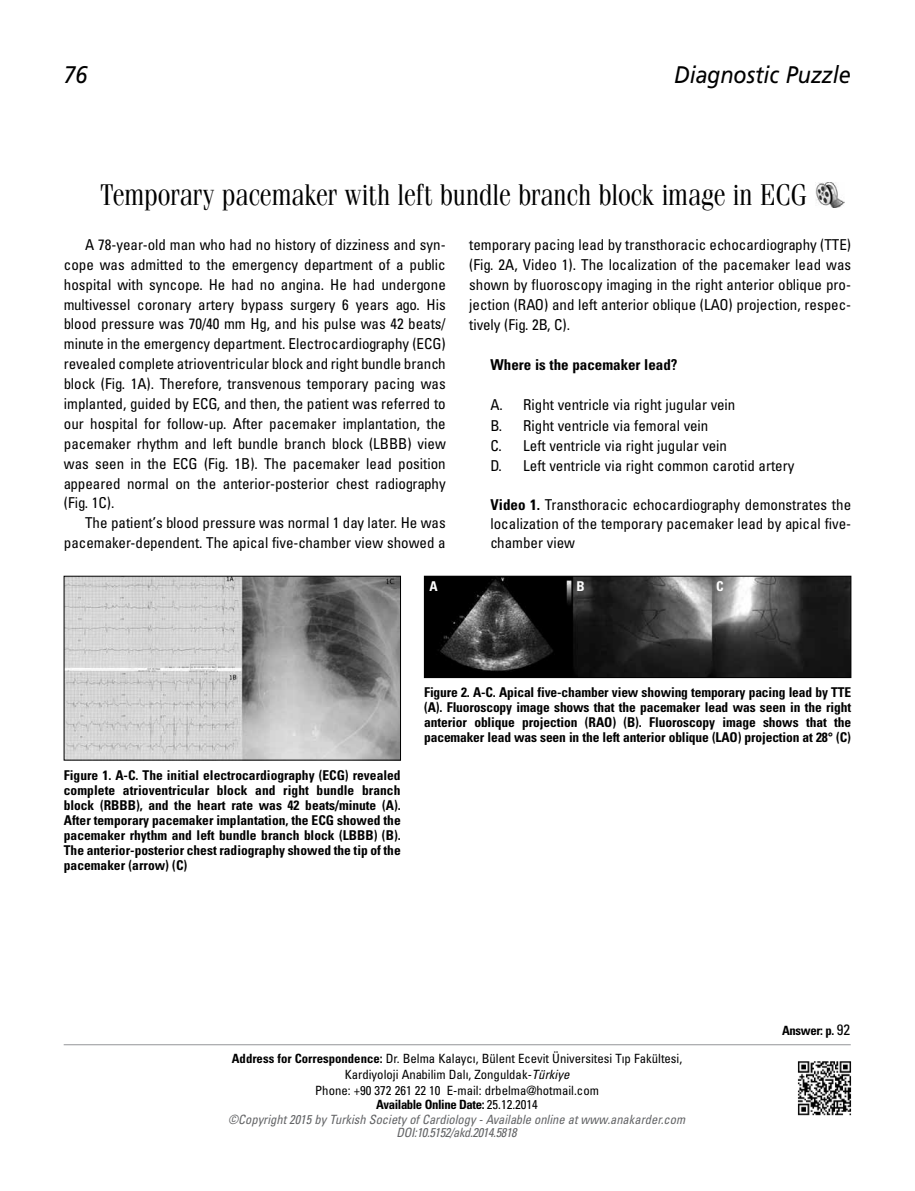
<style>
.page{position:relative;width:915px;height:1191px;background:#fff}
.page>*{position:absolute;margin:0;border:0;box-sizing:border-box;transform-origin:0 0}
.t1{font:30px "Fenice Tr";color:#000;scale:.85 1}
.t2{font:24px "Frutiger Italic Tr";color:#000;scale:.9 1}
.t3{font:15px/20px "Univers Condensed Tr";color:#000;text-align:justify}
.t4{font:15px "Univers Cond Bd Tr";color:#000}
.t5{font:13.5px/15px "Univers Cond Bd Tr";letter-spacing:-.01em;color:#000;text-align:justify}
.t6{font:13.5px "Univers Cond Bd Tr";color:#fff}
.t7{font:12.75px/15.6px "Univers Condensed Tr";color:#000;text-align:center}
.t8{font:12.75px/12.8px "Univers Cond Ita Tr";color:#636466;text-align:center}
.t9{font:12.75px "Univers Cond Bd Tr";letter-spacing:-.03em;color:#000}
.s1{font-family:"Univers Cond Bd Tr"}
.s2{font-family:"Univers Condensed Tr";font-size:15px}
.s3{font-family:"Univers Cond Ita Tr"}
.s4{font-family:"Univers Condensed Tr"}
</style>
<div class="page">
<img style="left:797px;top:1061px;width:55px;height:55px">
<hr style="left:64px;top:1044px;width:786px;height:1px;background:#939598">
<img style="left:815px;top:182px;width:29px;height:25px">
<img style="left:66px;top:578px;width:332px;height:180px">
<img style="left:426px;top:578px;width:422px;height:98px">
<div style="left:424px;top:576px;width:426px;height:102px;border:1px solid #000"></div>
<h2 class="t2" style="left:63px;top:61px;width:28px">76</h2>
<h2 class="t2" style="left:674px;top:61px;width:198px">Diagnostic Puzzle</h2>
<h1 class="t1" style="left:100px;top:176px;width:832px">Temporary pacemaker with left bundle branch block image in ECG</h1>
<p class="t3" style="left:64px;top:234px;width:383px;text-indent:21px">A 78-year-old man who had no history of dizziness and syn&shy;cope was admitted to the emergency department of a public hospital with syncope. He had no angina. He had undergone multivessel coronary artery bypass surgery 6 years ago. His blood pressure was 70/40 mm Hg, and his pulse was 42 beats/ minute in the emergency department. Electrocardiography (ECG) revealed complete atrioventricular block and right bundle branch block (Fig. 1A). Therefore, transvenous temporary pacing was implanted, guided by ECG, and then, the patient was referred to our hospital for follow-up. After pacemaker implantation, the pacemaker rhythm and left bundle branch block (LBBB) view was seen in the ECG (Fig. 1B). The pacemaker lead position appeared normal on the anterior-posterior chest radiography (Fig. 1C).</p>
<p class="t3" style="left:64px;top:512px;width:383px;text-align:right">The patient’s blood pressure was normal 1 day later. He was pacemaker-dependent. The apical five-chamber view showed a</p>
<p class="t3" style="left:469px;top:234px;width:383px">temporary pacing lead by transthoracic echocardiography (TTE) (Fig. 2A, Video 1). The localization of the pacemaker lead was shown by fluoroscopy imaging in the right anterior oblique pro&shy;jection (RAO) and left anterior oblique (LAO) projection, respec&shy;tively (Fig. 2B, C).</p>
<p class="t4" style="left:490px;top:356px;width:188px">Where is the pacemaker lead?</p>
<p class="t3" style="left:490px;top:395px;width:305px;text-align:left">A. Right ventricle via right jugular vein<br>B. Right ventricle via femoral vein<br>C. Left ventricle via right jugular vein<br>D. Left ventricle via right common carotid artery</p>
<p class="t3" style="left:490px;top:494px;width:362px;line-height:19.2px"><span class="s1">Video 1.</span> Transthoracic echocardiography demonstrates the localization of the temporary pacemaker lead by apical five&shy;chamber view</p>
<p class="t6" style="left:429px;top:577px;width:10px">A</p>
<p class="t6" style="left:576px;top:577px;width:10px">B</p>
<p class="t6" style="left:715px;top:577px;width:9px">C</p>
<p class="t5" style="left:64px;top:767px;width:338px">Figure 1. A-C. The initial electrocardiography (ECG) revealed complete atrioventricular block and right bundle branch block (RBBB), and the heart rate was 42 beats/minute (A).<br>After temporary pacemaker implantation, the ECG showed the pacemaker rhythm and left bundle branch block (LBBB) (B).<br>The anterior-posterior chest radiography showed the tip of the pacemaker (arrow) (C)</p>
<p class="t5" style="left:424px;top:685px;width:428px">Figure 2. A-C. Apical five-chamber view showing temporary pacing lead by TTE (A). Fluoroscopy image shows that the pacemaker lead was seen in the right anterior oblique projection (RAO) (B). Fluoroscopy image shows that the pacemaker lead was seen in the left anterior oblique (LAO) projection at 28° (C)</p>
<p class="t9" style="left:782px;top:1023px;width:69px">Answer: p. <span class="s2">92</span></p>
<p class="t7" style="left:232px;top:1050px;width:452px"><span class="s1">Address for Correspondence:</span> Dr. Belma Kalaycı, Bülent Ecevit Üniversitesi Tıp Fakültesi,<br>Kardiyoloji Anabilim Dalı, Zonguldak-<span class="s3">Türkiye<br></span>Phone: +90 372 261 22 10 E-mail: drbelma@hotmail.com</p>
<p class="t9" style="left:376px;top:1096px;width:163px">Available Online Date: <span class="s4">25.12.2014</span></p>
<p class="t8" style="left:228px;top:1112px;width:458px">©Copyright 2015 by Turkish Society of Cardiology - Available online at www.anakarder.com<br>DOI:10.5152/akd.2014.5818</p>
</div>
